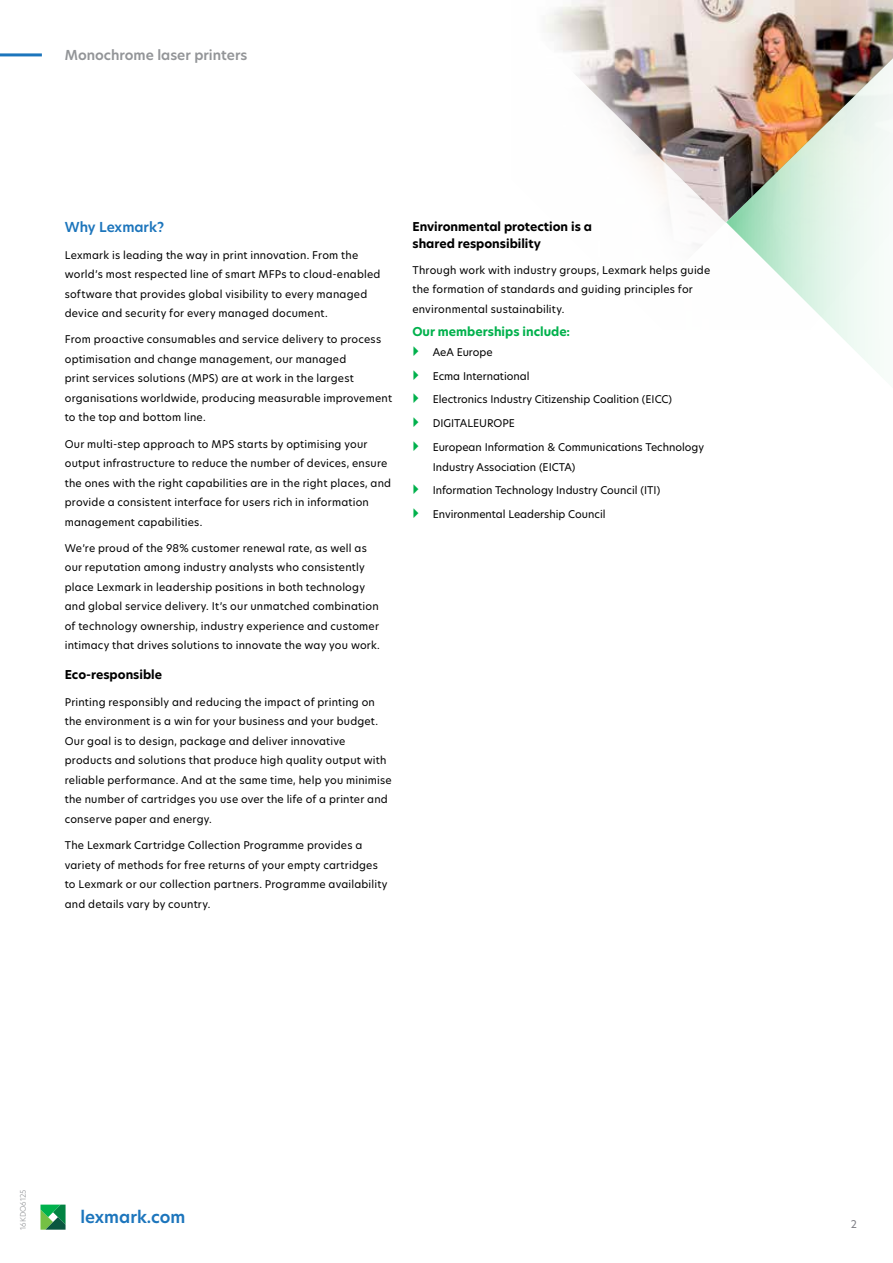
<style>
.page{position:relative;width:893px;height:1263px;background:#fff}
.page>*{position:absolute;margin:0;border:0;box-sizing:border-box;transform-origin:0 0}
.t1{font:600 16.5px "TP Hero";color:#1c75bc}
.t2{font:600 13.5px "TP Hero";color:#939598}
.t3{font:600 13.5px "TP Hero";color:#1c75bc}
.t4{font:700 12px/16.5px "TP Hero";color:#000}
.t5{font:700 12px "TP Hero";color:#00b14c}
.t6{font:10.5px/19.5px "TP Hero";letter-spacing:.02em;color:#000}
.t7{font:10.5px/19.5px "TP Hero";color:#000}
.t8{font:10.5px "TP Hero";color:#7e7e85}
.t9{font:300 7.5px "TP Hero";color:#939598}
</style>
<div class="page">
<svg style="left:40px;top:1204px;width:26px;height:26px"></svg>
<hr style="left:0;top:53px;width:42px;height:3px;background:#1c75bc">
<svg style="left:546px;top:0;width:347px;height:247px"></svg>
<img style="left:726px;top:43px;width:167px;height:326px">
<p class="t2" style="left:65px;top:46px;width:184px">Monochrome laser printers</p>
<p class="t3" style="left:65px;top:218px;width:101px">Why Lexmark?</p>
<p class="t6" style="left:65px;top:245px;width:317px">Lexmark is leading the way in print innovation. From the world’s most respected line of smart MFPs to cloud-enabled software that provides global visibility to every managed device and security for every managed document.</p>
<p class="t6" style="left:65px;top:330px;width:329px">From proactive consumables and service delivery to process optimisation and change management, our managed<br>print services solutions (MPS) are at work in the largest organisations worldwide, producing measurable improvement to the top and bottom line.</p>
<p class="t6" style="left:65px;top:434px;width:328px">Our multi-step approach to MPS starts by optimising your output infrastructure to reduce the number of devices, ensure the ones with the right capabilities are in the right places, and provide a consistent interface for users rich in information management capabilities.</p>
<p class="t6" style="left:65px;top:538px;width:317px">We’re proud of the 98% customer renewal rate, as well as our reputation among industry analysts who consistently place Lexmark in leadership positions in both technology and global service delivery. It’s our unmatched combination of technology ownership, industry experience and customer intimacy that drives solutions to innovate the way you work.</p>
<p class="t4" style="left:65px;top:667px;width:99px">Eco-responsible</p>
<p class="t6" style="left:65px;top:692px;width:328px">Printing responsibly and reducing the impact of printing on the environment is a win for your business and your budget.<br>Our goal is to design, package and deliver innovative products and solutions that produce high quality output with reliable performance. And at the same time, help you minimise the number of cartridges you use over the life of a printer and conserve paper and energy.</p>
<p class="t6" style="left:65px;top:835px;width:324px">The Lexmark Cartridge Collection Programme provides a variety of methods for free returns of your empty cartridges to Lexmark or our collection partners. Programme availability and details vary by country.</p>
<p class="t4" style="left:412px;top:219px;width:181px">Environmental protection is a shared responsibility</p>
<p class="t6" style="left:412px;top:260px;width:299px">Through work with industry groups, Lexmark helps guide the formation of standards and guiding principles for environmental sustainability.</p>
<p class="t5" style="left:412px;top:324px;width:159px">Our memberships include:</p>
<p class="t7" style="left:433px;top:342px;width:61px">AeA Europe</p>
<p class="t7" style="left:433px;top:366px;width:98px">Ecma International</p>
<p class="t7" style="left:433px;top:390px;width:241px">Electronics Industry Citizenship Coalition (EICC)</p>
<p class="t7" style="left:433px;top:413px;width:84px">DIGITALEUROPE</p>
<p class="t7" style="left:433px;top:437px;width:273px">European Information &amp; Communications Technology<br>Industry Association (EICTA)</p>
<p class="t7" style="left:433px;top:481px;width:229px">Information Technology Industry Council (ITI)</p>
<p class="t7" style="left:433px;top:504px;width:174px">Environmental Leadership Council</p>
<p class="t9" style="left:18px;top:1230px;width:42px;rotate:-90deg">16KDO6125</p>
<h1 class="t1" style="left:80px;top:1206px;width:106px">lexmark.com</h1>
<p class="t8" style="left:851px;top:1217px;width:8px">2</p>
</div>
